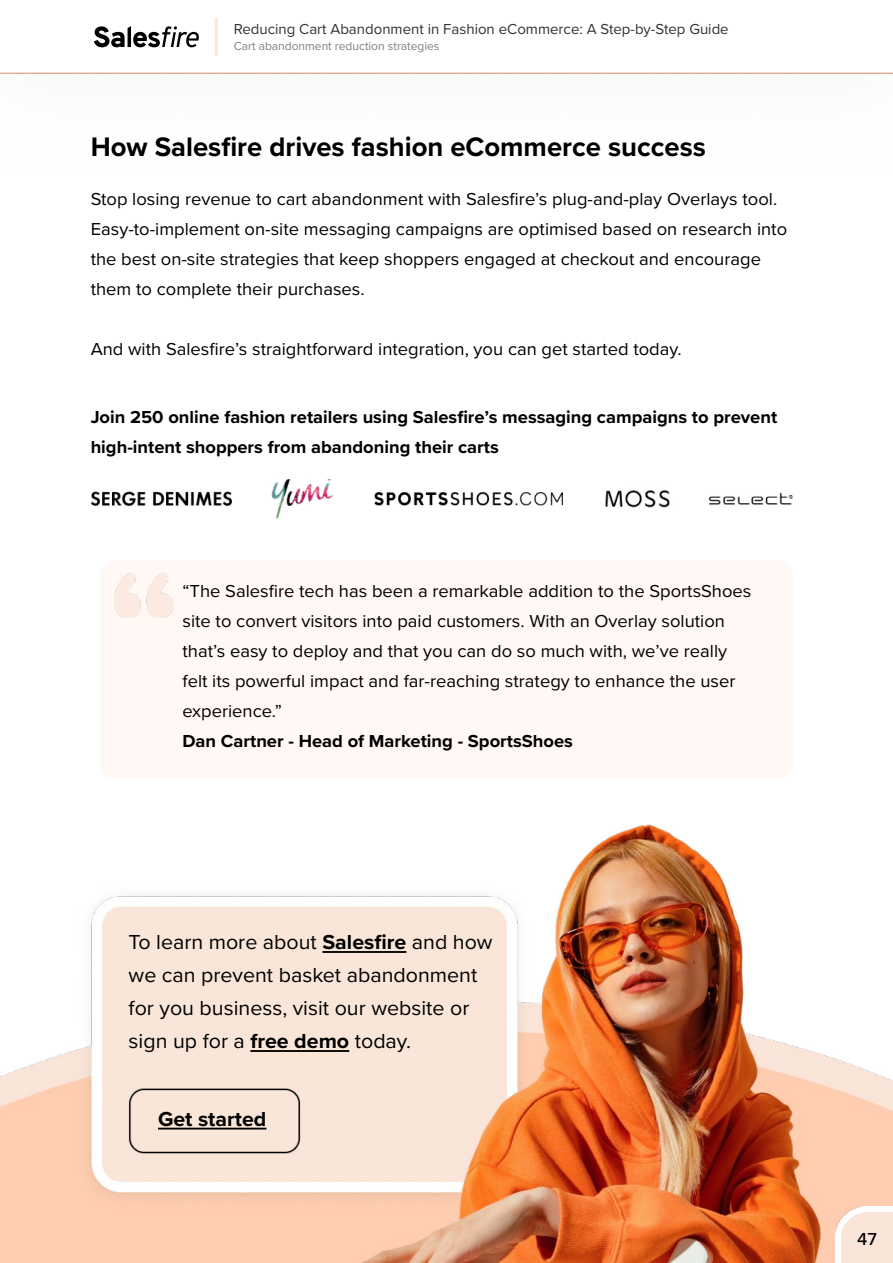
<style>
.page{position:relative;width:893px;height:1263px;background:#fff}
.page>*{position:absolute;margin:0;border:0;box-sizing:border-box;transform-origin:0 0}
.t1{font:700 27.75px "Proxima Nova";color:#000}
.t2{font:21px/33px "Proxima Nova";color:#000}
.t3{font:700 21px "Proxima Nova";color:#000}
.t4{font:18px/30px "Proxima Nova";color:#000}
.t5{font:700 18px/30px "Proxima Nova";color:#000}
.t6{font:500 18px "Proxima Nova";color:#000}
.t7{font:15px "Proxima Nova";color:#333232}
.t8{font:12px "Proxima Nova";color:#7f7f7f}
.s1{font-weight:700}
</style>
<div class="page">
<img style="left:1px;top:30px;width:892px;height:44px">
<img style="left:0;top:824px;width:893px;height:438px">
<div style="left:215px;top:18px;width:3px;height:38px;border:2px solid #fbe6d9"></div>
<img style="left:836px;top:1206px;width:57px;height:57px">
<img style="left:91px;top:480px;width:702px;height:39px">
<div style="left:100px;top:560px;width:693px;height:219px;background:#fff8f5;border-radius:15px"></div>
<img style="left:114px;top:573px;width:60px;height:45px">
<hr style="left:322px;top:951px;width:84px;height:2px;background:#000">
<hr style="left:250px;top:1050px;width:99px;height:2px;background:#000">
<hr style="left:158px;top:1128px;width:108px;height:1px;background:#000">
<svg style="left:95px;top:26px;width:104px;height:21px"></svg>
<p class="t7" style="left:234px;top:18px;width:497px">Reducing Cart Abandonment in Fashion eCommerce: A Step-by-Step Guide</p>
<p class="t8" style="left:234px;top:37px;width:207px">Cart abandonment reduction strategies</p>
<h1 class="t1" style="left:91px;top:126px;width:617px">How Salesfire drives fashion eCommerce success</h1>
<p class="t4" style="left:91px;top:183px;width:698px">Stop losing revenue to cart abandonment with Salesfire’s plug-and-play Overlays tool.<br>Easy-to-implement on-site messaging campaigns are optimised based on research into the best on-site strategies that keep shoppers engaged at checkout and encourage them to complete their purchases.</p>
<p class="t4" style="left:91px;top:333px;width:592px">And with Salesfire’s straightforward integration, you can get started today.</p>
<p class="t5" style="left:91px;top:402px;width:688px">Join 250 online fashion retailers using Salesfire’s messaging campaigns to prevent high-intent shoppers from abandoning their carts</p>
<p class="t4" style="left:182px;top:575px;width:570px">“The Salesfire tech has been a remarkable addition to the SportsShoes site to convert visitors into paid customers. With an Overlay solution that’s easy to deploy and that you can do so much with, we’ve really felt its powerful impact and far-reaching strategy to enhance the user experience.”</p>
<p class="t5" style="left:182px;top:726px;width:392px">Dan Cartner - Head of Marketing - SportsShoes</p>
<p class="t2" style="left:129px;top:925px;width:365px">To learn more about <span class="s1">Salesfire</span> and how we can prevent basket abandonment for you business, visit our website or sign up for a <span class="s1">free demo</span> today.</p>
<p class="t3" style="left:158px;top:1103px;width:110px">Get started</p>
<p class="t6" style="left:857px;top:1226px;width:21px">47</p>
</div>
